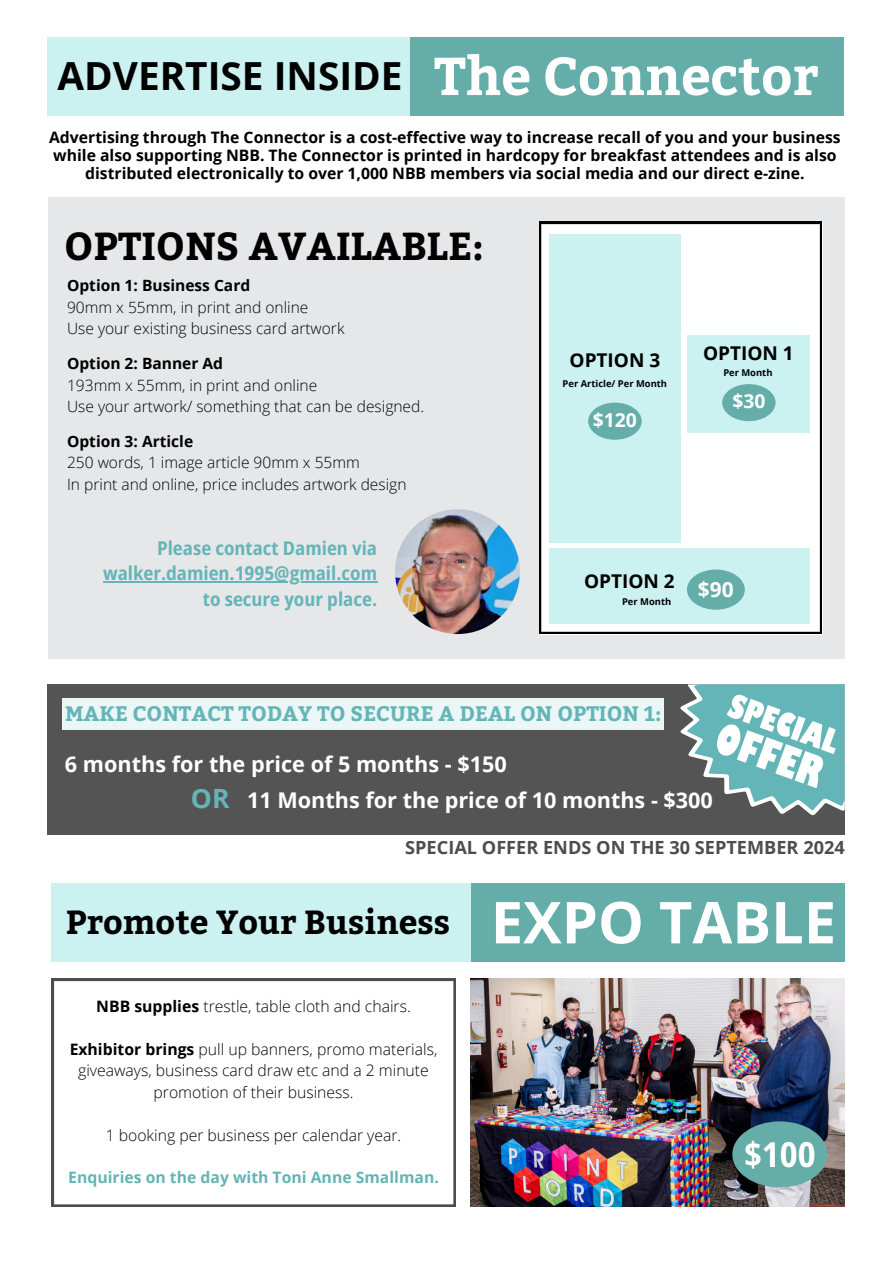
<style>
.page{position:relative;width:894px;height:1264px;background:#fff}
.page>*{position:absolute;margin:0;border:0;box-sizing:border-box;transform-origin:0 0}
.t1{font:700 57.75px "Open Sans";color:#fff}
.t2{font:700 53.1px "Bitter";color:#fff}
.t3{font:700 38.85px "Bitter";color:#000}
.t4{font:700 38.7px "Open Sans";color:#000}
.t5{font:700 semi-condensed 34.35px "Open Sans";color:#fff}
.t6{font:700 33.3px "Bitter";color:#000}
.t7{font:700 26.55px "Open Sans";color:#64b5b6}
.t8{font:700 21.6px "Open Sans";color:#fff}
.t9{font:700 21px "Bitter";color:#64b5b7}
.t10{font:700 20.85px "Open Sans";color:#fff}
.t11{font:700 19.35px "Open Sans";color:#fff}
.t12{font:700 semi-condensed 19.05px "Open Sans";color:#64b5b7}
.t13{font:700 19.05px "Open Sans";color:#000}
.t14{font:700 18.15px "Open Sans";color:#4c4e4d}
.t15{font:700 15.75px/18px "Open Sans";color:#000;text-align:center}
.t16{font:300 15.75px/21.3px "Open Sans";color:#000;text-align:center}
.t17{font:700 15.75px "Open Sans";color:#64b4b5}
.t18{font:300 15.6px "Open Sans";color:#000}
.t19{font:700 15.6px "Open Sans";color:#000}
.t20{font:700 9.45px "Open Sans";color:#000}
.s1{font-weight:700}
</style>
<div class="page">
<div style="left:409px;top:37px;width:434px;height:78px;background:#65ada8"></div>
<div style="left:47px;top:37px;width:362px;height:78px;background:#cbf2f1"></div>
<div style="left:48px;top:197px;width:795px;height:461px;background:#e6e7e8"></div>
<svg style="left:539px;top:222px;width:282px;height:412px;background:#f0f1f1"></svg>
<div style="left:549px;top:234px;width:131px;height:309px;background:#cbf2f1"></div>
<div style="left:549px;top:549px;width:260px;height:75px;background:#cbf2f1"></div>
<div style="left:686px;top:335px;width:123px;height:98px;background:#cbf2f1"></div>
<div style="left:588px;top:402px;width:53px;height:38px;background:#65ada8;border-radius:50%"></div>
<div style="left:686px;top:569px;width:58px;height:40px;background:#65ada8;border-radius:50%"></div>
<div style="left:722px;top:384px;width:53px;height:37px;background:#65ada8;border-radius:50%"></div>
<img style="left:395px;top:509px;width:124px;height:125px;border-radius:50%">
<hr style="left:103px;top:582px;width:274px;height:1px;background:#64b5b7">
<div style="left:470px;top:883px;width:374px;height:78px;background:#65ada8"></div>
<svg style="left:51px;top:978px;width:404px;height:228px"></svg>
<img style="left:470px;top:978px;width:374px;height:228px">
<div style="left:51px;top:883px;width:419px;height:78px;background:#cbf2f1"></div>
<div style="left:732px;top:1121px;width:95px;height:66px;background:#65ada8;border-radius:50%"></div>
<div style="left:47px;top:684px;width:797px;height:150px;background:#545454"></div>
<svg style="left:680px;top:684px;width:164px;height:131px"></svg>
<div style="left:62px;top:698px;width:602px;height:31px;background:#ebf6f6"></div>
<p class="t4" style="left:57px;top:49px;width:346px">ADVERTISE INSIDE</p>
<p class="t2" style="left:434px;top:37px;width:386px">The Connector</p>
<p class="t15" style="left:49px;top:128px;width:792px">Advertising through The Connector is a cost-effective way to increase recall of you and your business while also supporting NBB. The Connector is printed in hardcopy for breakfast attendees and is also distributed electronically to over 1,000 NBB members via social media and our direct e-zine.</p>
<p class="t3" style="left:64px;top:217px;width:421px">OPTIONS AVAILABLE:</p>
<p class="t19" style="left:67px;top:275px;width:185px">Option 1: Business Card</p>
<p class="t18" style="left:67px;top:296px;width:243px">90mm x 55mm, in print and online</p>
<p class="t18" style="left:67px;top:318px;width:279px">Use your existing business card artwork</p>
<p class="t19" style="left:67px;top:352px;width:157px">Option 2: Banner Ad</p>
<p class="t18" style="left:67px;top:374px;width:252px">193mm x 55mm, in print and online</p>
<p class="t18" style="left:67px;top:395px;width:358px">Use your artwork/ something that can be designed.</p>
<p class="t19" style="left:67px;top:430px;width:128px">Option 3: Article</p>
<p class="t18" style="left:67px;top:451px;width:294px">250 words, 1 image article 90mm x 55mm</p>
<p class="t18" style="left:67px;top:473px;width:341px">In print and online, price includes artwork design</p>
<p class="t12" style="left:157px;top:534px;width:221px">Please contact Damien via</p>
<p class="t12" style="left:103px;top:560px;width:275px">walker.damien.1995@gmail.com</p>
<p class="t12" style="left:203px;top:586px;width:176px">to secure your place.</p>
<p class="t13" style="left:569px;top:346px;width:92px">OPTION 3</p>
<p class="t20" style="left:562px;top:377px;width:106px">Per Article/ Per Month</p>
<h3 class="t11" style="left:592px;top:406px;width:46px">$120</h3>
<h3 class="t13" style="left:702px;top:340px;width:92px">OPTION 1</h3>
<p class="t20" style="left:723px;top:366px;width:51px">Per Month</p>
<p class="t11" style="left:732px;top:388px;width:35px">$30</p>
<h2 class="t13" style="left:584px;top:567px;width:92px">OPTION 2</h2>
<p class="t20" style="left:622px;top:595px;width:51px">Per Month</p>
<p class="t10" style="left:697px;top:574px;width:37px">$90</p>
<p class="t9" style="left:65px;top:698px;width:598px">MAKE CONTACT TODAY TO SECURE A DEAL ON OPTION 1:</p>
<p class="t8" style="left:65px;top:748px;width:443px">6 months for the price of 5 months - $150</p>
<h1 class="t7" style="left:191px;top:780px;width:40px">OR</h1>
<p class="t8" style="left:247px;top:785px;width:467px">11 Months for the price of 10 months - $300</p>
<p class="t14" style="left:405px;top:834px;width:441px">SPECIAL OFFER ENDS ON THE 30 SEPTEMBER 2024</p>
<p class="t6" style="left:66px;top:897px;width:386px">Promote Your Business</p>
<p class="t1" style="left:490px;top:881px;width:347px">EXPO TABLE</p>
<p class="t16" style="left:96px;top:995px;width:316px"><span class="s1">NBB supplies</span> trestle, table cloth and chairs.</p>
<p class="t16" style="left:70px;top:1038px;width:369px"><span class="s1">Exhibitor brings</span> pull up banners, promo materials, giveaways, business card draw etc and a 2 minute promotion of their business.</p>
<h4 class="t16" style="left:106px;top:1123px;width:297px">1 booking per business per calendar year.</h4>
<p class="t17" style="left:68px;top:1166px;width:372px">Enquiries on the day with Toni Anne Smallman.</p>
<h6 class="t5" style="left:743px;top:1130px;width:73px">$100</h6>
</div>
